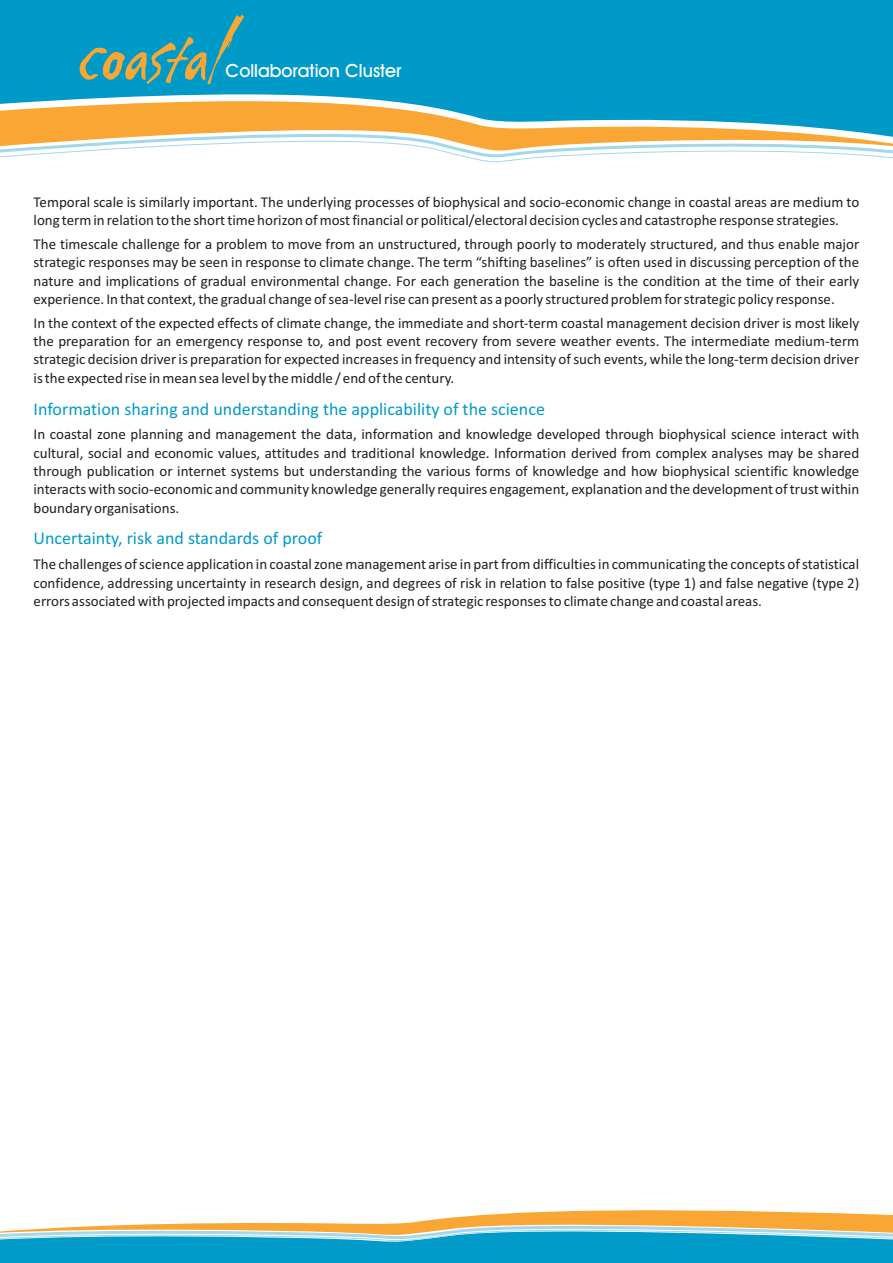
<style>
.page{position:relative;width:893px;height:1263px;background:#fff}
.page>*{position:absolute;margin:0;border:0;box-sizing:border-box;transform-origin:0 0}
.t1{font:500 18.3px "Avant Garde IT Cby BT";color:#fff}
.t2{font:18px "Calibri";color:#009bc9}
.t3{font:15px/18.3px "Calibri";color:#231f20;text-align:justify}
</style>
<div class="page">
<div style="left:0;top:1225px;width:893px;height:38px;background:#009bc9"></div>
<div style="left:0;top:0;width:893px;height:88px;background:#009ac8"></div>
<svg style="left:0;top:88px;width:893px;height:36px;background:#63aaa7"></svg>
<svg style="left:0;top:124px;width:893px;height:39px"></svg>
<svg style="left:80px;top:14px;width:164px;height:70px;background:#2d9cad"></svg>
<svg style="left:0;top:1210px;width:893px;height:32px"></svg>
<p class="t1" style="left:226px;top:63px;width:177px">Collaboration Cluster</p>
<p class="t3" style="left:34px;top:194px;width:827px">Temporal scale is similarly important. The underlying processes of biophysical and socio-economic change in coastal areas are medium to long term in relation to the short time horizon of most financial or political/electoral decision cycles and catastrophe response strategies.</p>
<p class="t3" style="left:34px;top:236px;width:827px">The timescale challenge for a problem to move from an unstructured, through poorly to moderately structured, and thus enable major strategic responses may be seen in response to climate change. The term “shifting baselines” is often used in discussing perception of the nature and implications of gradual environmental change. For each generation the baseline is the condition at the time of their early experience. In that context, the gradual change of sea-level rise can present as a poorly structured problem for strategic policy response.</p>
<p class="t3" style="left:34px;top:315px;width:827px">In the context of the expected effects of climate change, the immediate and short-term coastal management decision driver is most likely the preparation for an emergency response to, and post event recovery from severe weather events. The intermediate medium-term strategic decision driver is preparation for expected increases in frequency and intensity of such events, while the long-term decision driver is the expected rise in mean sea level by the middle / end of the century.</p>
<p class="t2" style="left:34px;top:401px;width:513px">Information sharing and understanding the applicability of the science</p>
<p class="t3" style="left:34px;top:426px;width:827px">In coastal zone planning and management the data, information and knowledge developed through biophysical science interact with cultural, social and economic values, attitudes and traditional knowledge. Information derived from complex analyses may be shared through publication or internet systems but understanding the various forms of knowledge and how biophysical scientific knowledge interacts with socio-economic and community knowledge generally requires engagement, explanation and the development of trust within boundary organisations.</p>
<p class="t2" style="left:34px;top:531px;width:290px">Uncertainty, risk and standards of proof</p>
<p class="t3" style="left:34px;top:556px;width:827px">The challenges of science application in coastal zone management arise in part from difficulties in communicating the concepts of statistical confidence, addressing uncertainty in research design, and degrees of risk in relation to false positive (type 1) and false negative (type 2) errors associated with projected impacts and consequent design of strategic responses to climate change and coastal areas.</p>
</div>
